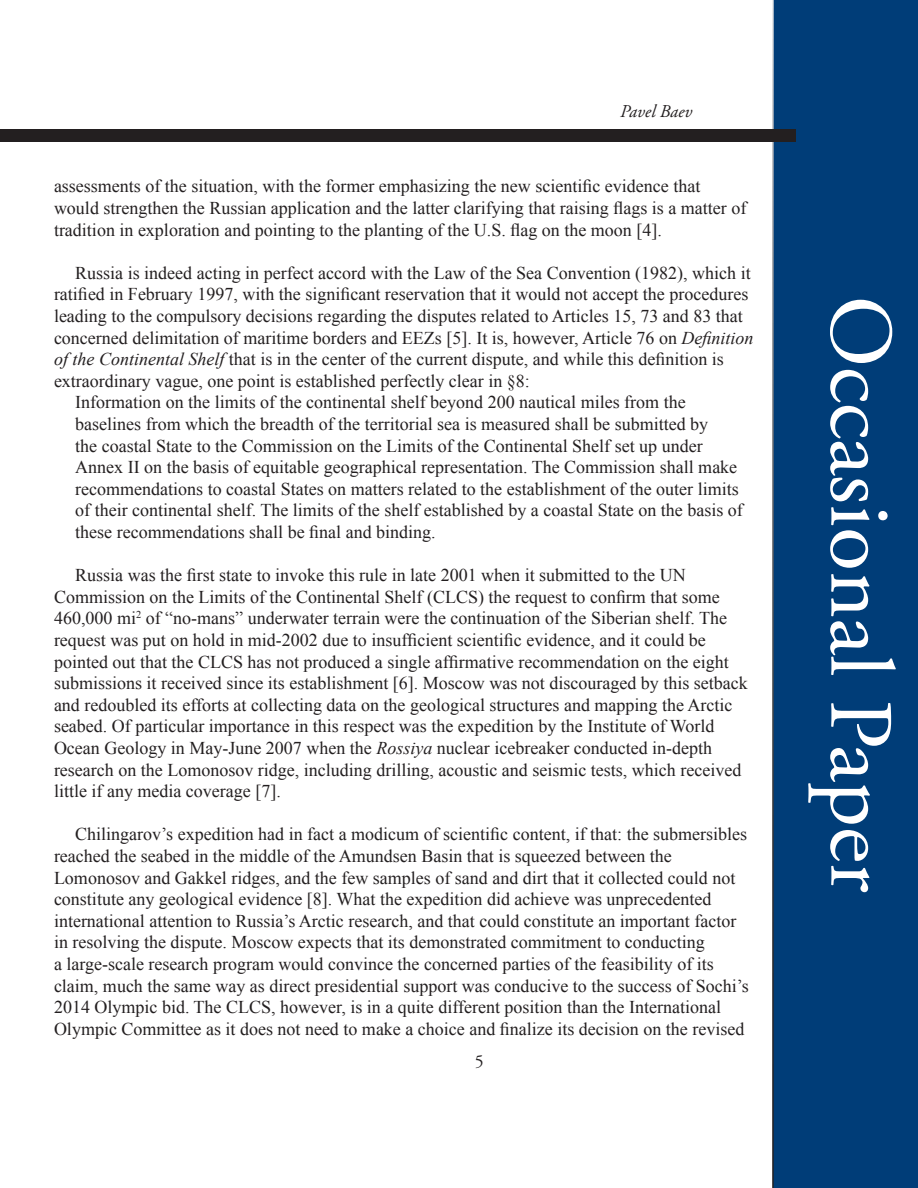
<style>
.page{position:relative;width:918px;height:1188px;background:#fff}
.page>*{position:absolute;margin:0;border:0;box-sizing:border-box;transform-origin:0 0}
.t1{font:90px "Adobe Garamond Pro";color:#fff}
.t2{font:18px/21.6px "Times New Roman";color:#231f20}
.t3{font:italic 18px "Adobe Garamond Pro";color:#231f20}
.t4{font:18px "Adobe Garamond Pro";color:#231f20}
.s1{font-style:italic}
</style>
<div class="page">
<div style="left:772px;top:0;width:146px;height:1188px;background:#003d78"></div>
<div style="left:0;top:129px;width:795px;height:13px;background:#231f20"></div>
<p class="t3" style="left:620px;top:100px;width:73px">Pavel Baev</p>
<p class="t2" style="left:54px;top:175px;width:694px">assessments of the situation, with the former emphasizing the new scientific evidence that would strengthen the Russian application and the latter clarifying that raising flags is a matter of tradition in exploration and pointing to the planting of the U.S. flag on the moon [4].</p>
<p class="t2" style="left:75px;top:262px;width:677px">Russia is indeed acting in perfect accord with the Law of the Sea Convention (1982), which it</p>
<p class="t2" style="left:54px;top:283px;width:696px">ratified in February 1997, with the significant reservation that it would not accept the procedures</p>
<p class="t2" style="left:54px;top:305px;width:690px">leading to the compulsory decisions regarding the disputes related to Articles 15, 73 and 83 that</p>
<p class="t2" style="left:54px;top:327px;width:701px">concerned delimitation of maritime borders and EEZs [5]. It is, however, Article 76 on <span class="s1">Definition</span></p>
<p class="t2" style="left:54px;top:348px;width:671px"><span class="s1">of the Continental Shelf</span> that is in the center of the current dispute, and while this definition is</p>
<p class="t2" style="left:54px;top:370px;width:477px">extraordinary vague, one point is established perfectly clear in §8:</p>
<p class="t2" style="left:75px;top:391px;width:612px">Information on the limits of the continental shelf beyond 200 nautical miles from the</p>
<p class="t2" style="left:75px;top:413px;width:634px">baselines from which the breadth of the territorial sea is measured shall be submitted by</p>
<p class="t2" style="left:75px;top:435px;width:629px">the coastal State to the Commission on the Limits of the Continental Shelf set up under</p>
<p class="t2" style="left:75px;top:456px;width:664px">Annex II on the basis of equitable geographical representation. The Commission shall make</p>
<p class="t2" style="left:75px;top:478px;width:665px">recommendations to coastal States on matters related to the establishment of the outer limits</p>
<p class="t2" style="left:75px;top:499px;width:669px">of their continental shelf. The limits of the shelf established by a coastal State on the basis of</p>
<p class="t2" style="left:75px;top:521px;width:362px">these recommendations shall be final and binding.</p>
<p class="t2" style="left:54px;top:564px;width:695px;text-indent:21px">Russia was the first state to invoke this rule in late 2001 when it submitted to the UN Commission on the Limits of the Continental Shelf (CLCS) the request to confirm that some 460,000 mi<sup>2</sup> of “no-mans” underwater terrain were the continuation of the Siberian shelf. The request was put on hold in mid-2002 due to insufficient scientific evidence, and it could be pointed out that the CLCS has not produced a single affirmative recommendation on the eight submissions it received since its establishment [6]. Moscow was not discouraged by this setback and redoubled its efforts at collecting data on the geological structures and mapping the Arctic seabed. Of particular importance in this respect was the expedition by the Institute of World Ocean Geology in May-June 2007 when the <span class="s1">Rossiya</span> nuclear icebreaker conducted in-depth research on the Lomonosov ridge, including drilling, acoustic and seismic tests, which received little if any media coverage [7].</p>
<p class="t2" style="left:54px;top:823px;width:696px;text-indent:21px">Chilingarov’s expedition had in fact a modicum of scientific content, if that: the submersibles reached the seabed in the middle of the Amundsen Basin that is squeezed between the Lomonosov and Gakkel ridges, and the few samples of sand and dirt that it collected could not constitute any geological evidence [8]. What the expedition did achieve was unprecedented international attention to Russia’s Arctic research, and that could constitute an important factor in resolving the dispute. Moscow expects that its demonstrated commitment to conducting<br>a large-scale research program would convince the concerned parties of the feasibility of its claim, much the same way as direct presidential support was conducive to the success of Sochi’s 2014 Olympic bid. The CLCS, however, is in a quite different position than the International Olympic Committee as it does not need to make a choice and finalize its decision on the revised</p>
<p class="t4" style="left:475px;top:1050px;width:10px">5</p>
<h1 class="t1" style="left:914px;top:296px;width:598px;rotate:90deg">Occasional Paper</h1>
</div>
